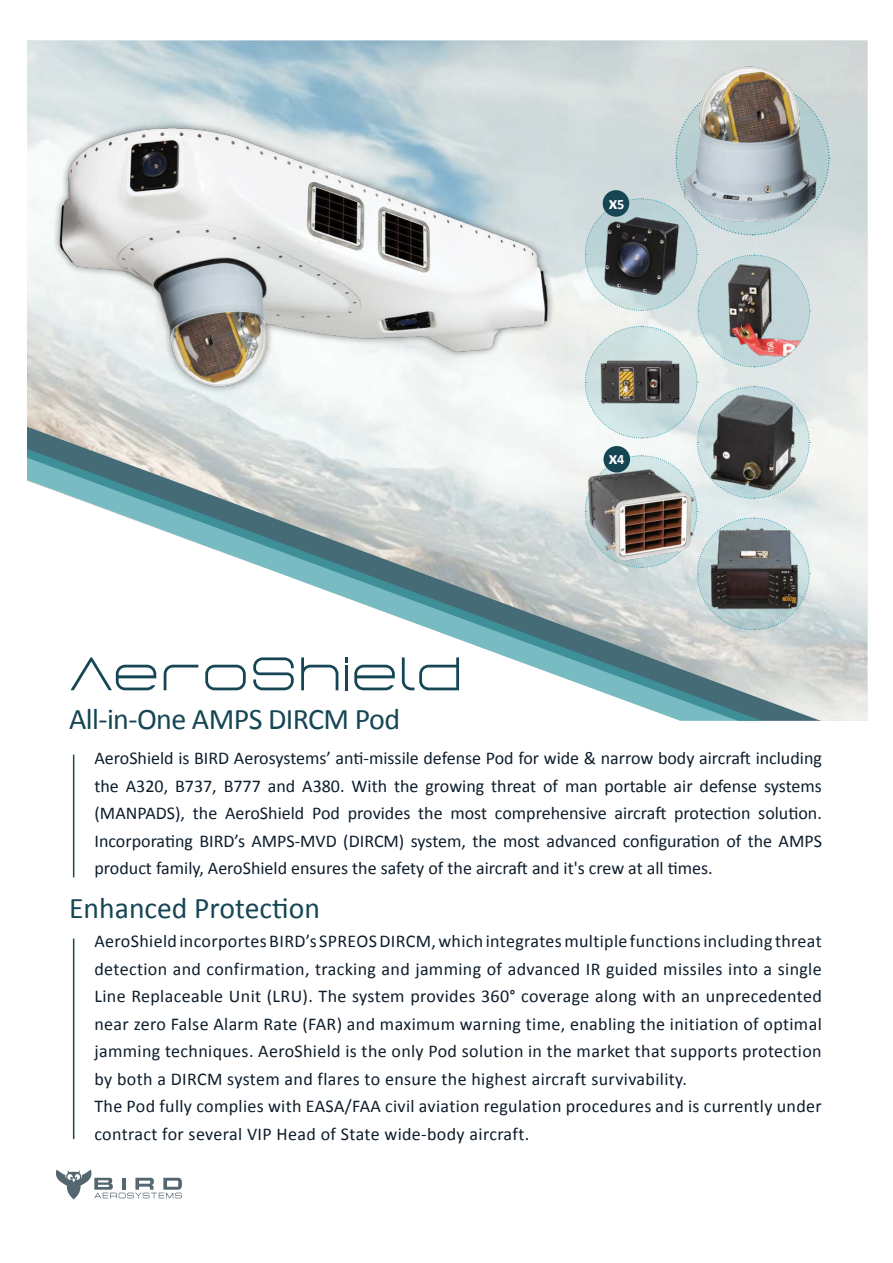
<style>
.page{position:relative;width:893px;height:1263px;background:#fff}
.page>*{position:absolute;margin:0;border:0;box-sizing:border-box;transform-origin:0 0}
.t1{font:30px "Calibri";letter-spacing:-.02em;color:#164654}
.t2{font:30px "Calibri";color:#164654}
.t3{font:700 18.75px "Calibri";color:#fff}
.t4{font:18px/27.5px "Calibri";letter-spacing:.02em;color:#0e1d2b;text-align:justify}
.s1{font-size:14.25px}
</style>
<div class="page">
<svg style="left:27px;top:406px;width:741px;height:315px"></svg>
<img style="left:35px;top:97px;width:532px;height:314px">
<svg style="left:56px;top:1169px;width:126px;height:30px"></svg>
<img style="left:676px;top:54px;width:149px;height:26px">
<svg style="left:584px;top:80px;width:246px;height:551px;background:#b1b8b8"></svg>
<img style="left:588px;top:468px;width:116px;height:95px">
<div style="left:603px;top:446px;width:27px;height:27px;background:#164654;border-radius:50%"></div>
<hr style="left:73px;top:939px;width:1px;height:199px;background:#164654">
<hr style="left:73px;top:755px;width:1px;height:122px;background:#164654">
<svg style="left:345px;top:657px;width:3px;height:6px"></svg>
<hr style="left:345px;top:665px;width:3px;height:25px;background:#164654">
<svg style="left:253px;top:657px;width:41px;height:33px"></svg>
<svg style="left:205px;top:665px;width:41px;height:25px"></svg>
<svg style="left:402px;top:657px;width:57px;height:33px"></svg>
<svg style="left:301px;top:657px;width:37px;height:33px"></svg>
<svg style="left:164px;top:665px;width:34px;height:25px"></svg>
<svg style="left:70px;top:657px;width:86px;height:33px"></svg>
<svg style="left:354px;top:665px;width:41px;height:25px"></svg>
<p class="t3" style="left:609px;top:191px;width:17px">x<span class="s1">5</span></p>
<p class="t3" style="left:609px;top:446px;width:17px">x<span class="s1">4</span></p>
<h1 class="t1" style="left:69px;top:700px;width:333px">All-in-One AMPS DIRCM Pod</h1>
<p class="t4" style="left:94px;top:744px;width:729px">AeroShield is BIRD Aerosystems’ anti-missile defense Pod for wide &amp; narrow body aircraft including the A320, B737, B777 and A380. With the growing threat of man portable air defense systems (MANPADS), the AeroShield Pod provides the most comprehensive aircraft protection solution.<br>Incorporating BIRD’s AMPS-MVD (DIRCM) system, the most advanced configuration of the AMPS product family, AeroShield ensures the safety of the aircraft and it's crew at all times.</p>
<h1 class="t2" style="left:69px;top:889px;width:252px">Enhanced Protection</h1>
<p class="t4" style="left:94px;top:927px;width:729px;text-align:left">AeroShield incorportes BIRD’s SPREOS DIRCM, which integrates multiple functions including threat detection and confirmation, tracking and jamming of advanced IR guided missiles into a single Line Replaceable Unit (LRU). The system provides 360° coverage along with an unprecedented near zero False Alarm Rate (FAR) and maximum warning time, enabling the initiation of optimal jamming techniques. AeroShield is the only Pod solution in the market that supports protection by both a DIRCM system and flares to ensure the highest aircraft survivability.<br>The Pod fully complies with EASA/FAA civil aviation regulation procedures and is currently under contract for several VIP Head of State wide-body aircraft.</p>
</div>
